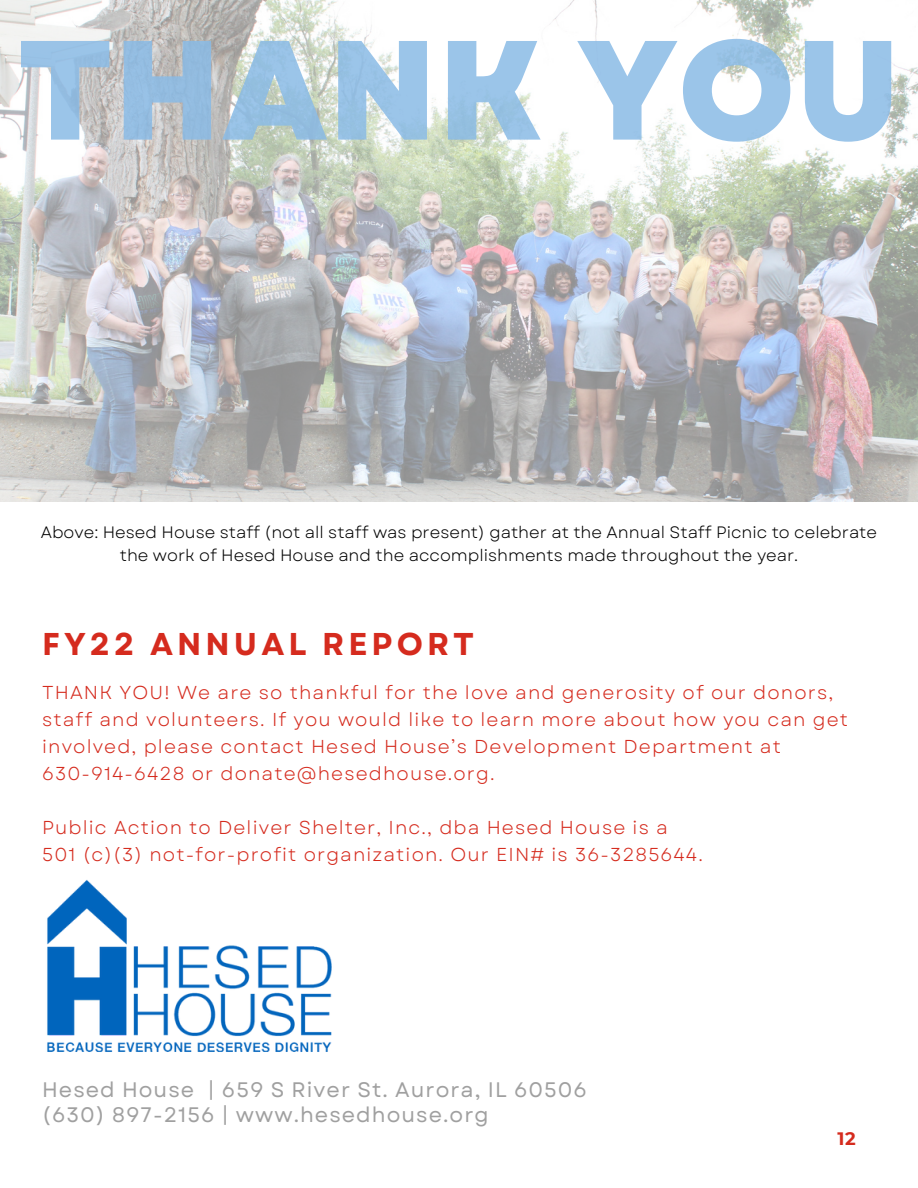
<style>
.page{position:relative;width:918px;height:1188px;background:#fff}
.page>*{position:absolute;margin:0;border:0;box-sizing:border-box;transform-origin:0 0}
.t1{font:800 140.85px "Garet";color:#8abbe6}
.t2{font:700 31.5px "Garet";letter-spacing:.13em;color:#d52b1e}
.t3{font:21px/24.8px "Garet";letter-spacing:.05em;color:#a0a0a0}
.t4{font:18.75px/27px "Garet";letter-spacing:.06em;color:#d52b1e}
.t5{font:700 18px "Montserrat";color:#d52b1e}
.t6{font:16.5px/22.5px "Garet";color:#000;text-align:center}
</style>
<div class="page">
<img style="left:47px;top:880px;width:285px;height:172px">
<svg style="left:0;top:0;width:918px;height:501px"></svg>
<h1 class="t1" style="left:17px;top:-11px;width:885px">THANK YOU</h1>
<p class="t6" style="left:41px;top:521px;width:838px">Above: Hesed House staff (not all staff was present) gather at the Annual Staff Picnic to celebrate the work of Hesed House and the accomplishments made throughout the year.</p>
<h2 class="t2" style="left:42px;top:622px;width:434px">FY22 ANNUAL REPORT</h2>
<p class="t4" style="left:42px;top:679px;width:808px">THANK YOU! We are so thankful for the love and generosity of our donors, staff and volunteers. If you would like to learn more about how you can get involved, please contact Hesed House’s Development Department at 630-914-6428 or donate@hesedhouse.org.</p>
<p class="t4" style="left:42px;top:814px;width:662px">Public Action to Deliver Shelter, Inc., dba Hesed House is a<br>501 (c)(3) not-for-profit organization. Our EIN# is 36-3285644.</p>
<p class="t3" style="left:42px;top:1077px;width:546px">Hesed House | 659 S River St. Aurora, IL 60506 (630) 897-2156 | www.hesedhouse.org</p>
<p class="t5" style="left:838px;top:1128px;width:20px">12</p>
</div>
